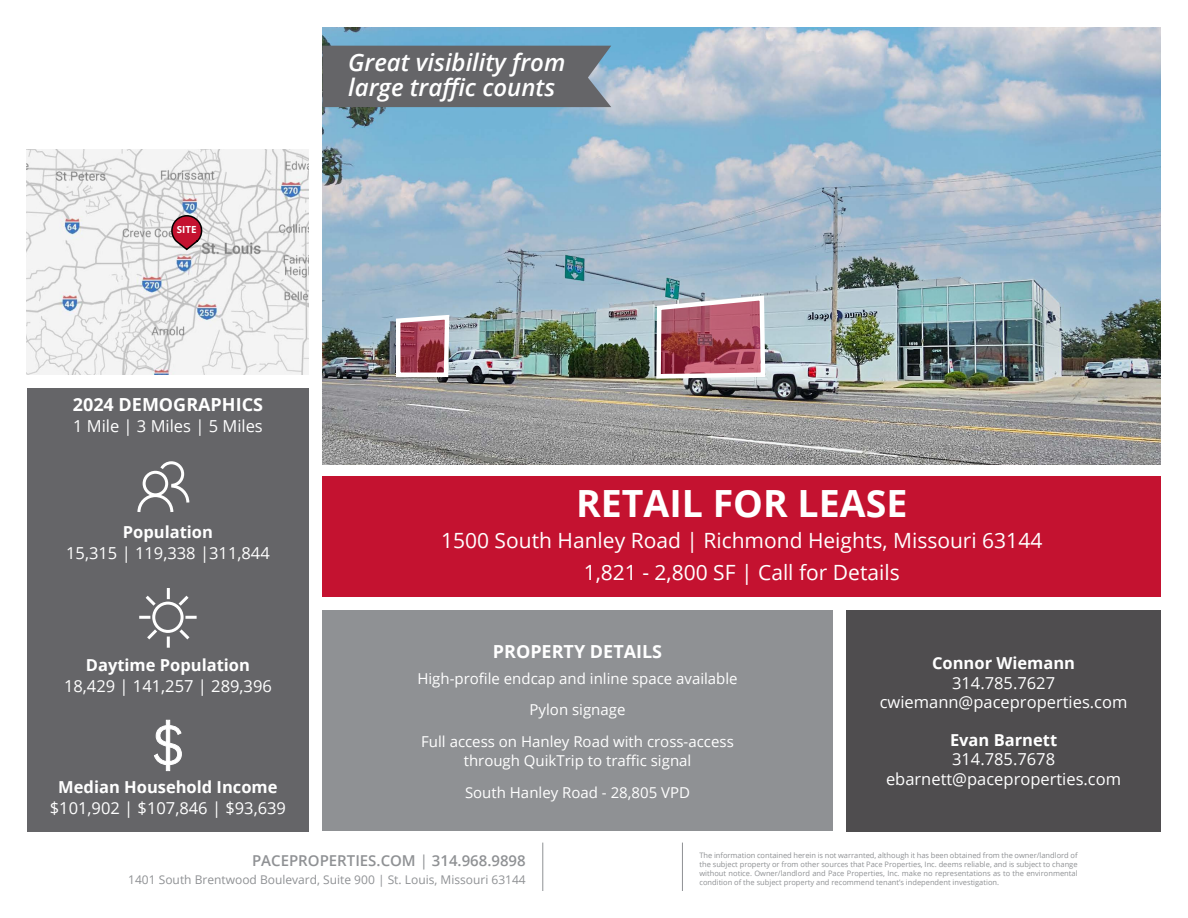
<style>
.page{position:relative;width:1188px;height:918px;background:#fff}
.page>*{position:absolute;margin:0;border:0;box-sizing:border-box;transform-origin:0 0}
.t1{font:700 37.5px "Open Sans";color:#fff}
.t2{font:italic 600 24px/25.5px "Open Sans";color:#fff}
.t3{font:21px/31.5px "Open Sans";color:#fff;text-align:center}
.t4{font:700 18px "Open Sans";color:#fff}
.t5{font:16.5px/19.5px "Open Sans";color:#fff;text-align:center}
.t6{font:700 16.5px "Open Sans";color:#fff}
.t7{font:15px/31.5px "Open Sans";color:#fff;text-align:center}
.t8{font:600 15px "Open Sans";color:#8f9194}
.t9{font:12px "Open Sans";color:#8f9194}
.t10{font:700 9.75px "Open Sans";color:#fff}
.t11{font:7.5px/9px "Open Sans";color:#8f9194;text-align:justify}
.s1{font-weight:400}
</style>
<div class="page">
<img style="left:322px;top:27px;width:839px;height:437px">
<img style="left:27px;top:150px;width:282px;height:225px">
<div style="left:27px;top:388px;width:282px;height:443px;background:#656568"></div>
<svg style="left:137px;top:461px;width:53px;height:51px"></svg>
<svg style="left:154px;top:720px;width:28px;height:51px"></svg>
<div style="left:322px;top:476px;width:839px;height:121px;background:#c41230"></div>
<div style="left:322px;top:610px;width:511px;height:221px;background:#8f9194"></div>
<div style="left:846px;top:610px;width:315px;height:221px;background:#4f4d4f"></div>
<hr style="left:542px;top:843px;width:1px;height:48px;background:#8f9194">
<hr style="left:682px;top:843px;width:1px;height:48px;background:#8f9194">
<div style="left:322px;top:46px;width:289px;height:61px;background:#656568"></div>
<svg style="left:170px;top:214px;width:33px;height:37px"></svg>
<div style="left:152px;top:602px;width:32px;height:31px;border:3px solid #fff;border-radius:50%"></div>
<svg style="left:167px;top:637px;width:3px;height:11px"></svg>
<svg style="left:185px;top:616px;width:12px;height:3px"></svg>
<svg style="left:139px;top:616px;width:11px;height:3px"></svg>
<svg style="left:147px;top:626px;width:13px;height:14px"></svg>
<svg style="left:167px;top:588px;width:22px;height:21px"></svg>
<svg style="left:176px;top:626px;width:14px;height:14px"></svg>
<svg style="left:145px;top:595px;width:14px;height:14px"></svg>
<img style="left:654px;top:293px;width:114px;height:88px">
<svg style="left:394px;top:312px;width:58px;height:67px"></svg>
<h3 class="t10" style="left:177px;top:223px;width:21px">SITE</h3>
<h2 class="t2" style="left:348px;top:49px;width:219px">Great visibility from large traffic counts</h2>
<h3 class="t4" style="left:73px;top:392px;width:192px">2024 DEMOGRAPHICS</h3>
<h3 class="t5" style="left:73px;top:416px;width:191px">1 Mile | 3 Miles | 5 Miles</h3>
<h3 class="t6" style="left:123px;top:520px;width:92px">Population</h3>
<h3 class="t5" style="left:66px;top:543px;width:205px">15,315 | 119,338 |311,844</h3>
<h3 class="t6" style="left:86px;top:653px;width:166px">Daytime Population</h3>
<h3 class="t5" style="left:64px;top:676px;width:209px">18,429 | 141,257 | 289,396</h3>
<h3 class="t6" style="left:58px;top:776px;width:221px">Median Household Income</h3>
<h3 class="t5" style="left:50px;top:798px;width:238px">$101,902 | $107,846 | $93,639</h3>
<h1 class="t1" style="left:576px;top:477px;width:333px">RETAIL FOR LEASE</h1>
<h3 class="t3" style="left:441px;top:524px;width:603px">1500 South Hanley Road | Richmond Heights, Missouri 63144<br>1,821 - 2,800 SF | Call for Details</h3>
<h3 class="t4" style="left:493px;top:638px;width:171px">PROPERTY DETAILS</h3>
<h3 class="t7" style="left:417px;top:662px;width:322px">High-profile endcap and inline space available<br>Pylon signage<br>Full access on Hanley Road with cross-access</h3>
<h3 class="t7" style="left:464px;top:745px;width:229px;text-align:left">through QuikTrip to traffic signal<br>South Hanley Road - 28,805 VPD</h3>
<h3 class="t6" style="left:932px;top:652px;width:144px">Connor Wiemann</h3>
<h3 class="t5" style="left:880px;top:673px;width:249px">314.785.7627 cwiemann@paceproperties.com</h3>
<h3 class="t6" style="left:950px;top:728px;width:109px">Evan Barnett</h3>
<h3 class="t5" style="left:886px;top:749px;width:237px">314.785.7678 ebarnett@paceproperties.com</h3>
<h3 class="t8" style="left:252px;top:850px;width:275px">PACEPROPERTIES.COM <span class="s1">|</span> 314.968.9898</h3>
<h3 class="t9" style="left:128px;top:871px;width:399px">1401 South Brentwood Boulevard, Suite 900 | St. Louis, Missouri 63144</h3>
<p class="t11" style="left:699px;top:851px;width:380px">The information contained herein is not warranted, although it has been obtained from the owner/landlord of the subject property or from other sources that Pace Properties, Inc. deems reliable, and is subject to change without notice. Owner/landlord and Pace Properties, Inc. make no representations as to the environmental condition of the subject property and recommend tenant’s independent investigation.</p>
</div>
